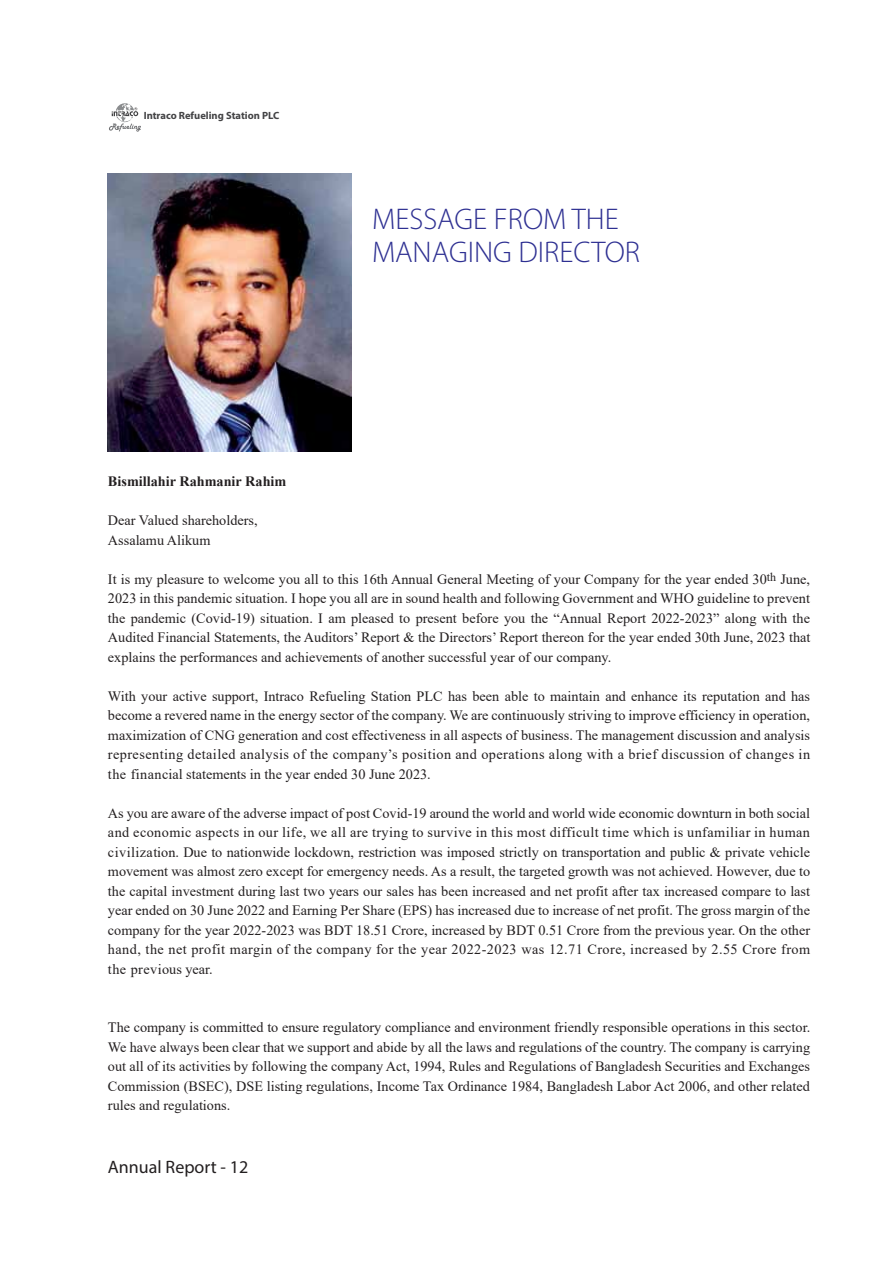
<style>
.page{position:relative;width:893px;height:1263px;background:#fff}
.page>*{position:absolute;margin:0;border:0;box-sizing:border-box;transform-origin:0 0}
.t1{font:300 30px/33px "Myriad Pro";color:#2e3092}
.t2{font:18px "Myriad Pro";color:#231f20}
.t3{font:14.25px/19.5px "Times New Roman";color:#231f20;text-align:justify}
.t4{font:700 14.25px "Times New Roman";color:#231f20}
.t5{font:700 10.5px "Myriad Pro";color:#434345}
</style>
<div class="page">
<svg style="left:109px;top:103px;width:32px;height:29px"></svg>
<img style="left:108px;top:173px;width:244px;height:278px">
<p class="t5" style="left:144px;top:109px;width:137px">Intraco Refueling Station PLC</p>
<h1 class="t1" style="left:372px;top:202px;width:269px">MESSAGE FROM THE<br>MANAGING DIRECTOR</h1>
<p class="t4" style="left:108px;top:471px;width:180px">Bismillahir Rahmanir Rahim</p>
<p class="t3" style="left:108px;top:510px;width:151px">Dear Valued shareholders,<br>Assalamu Alikum</p>
<p class="t3" style="left:108px;top:569px;width:704px">It is my pleasure to welcome you all to this 16th Annual General Meeting of your Company for the year ended 30<sup>th</sup> June, 2023 in this pandemic situation. I hope you all are in sound health and following Government and WHO guideline to prevent the pandemic (Covid-19) situation. I am pleased to present before you the “Annual Report 2022-2023” along with the Audited Financial Statements, the Auditors’ Report &amp; the Directors’ Report thereon for the year ended 30th June, 2023 that explains the performances and achievements of another successful year of our company.</p>
<p class="t3" style="left:108px;top:686px;width:704px">With your active support, Intraco Refueling Station PLC has been able to maintain and enhance its reputation and has become a revered name in the energy sector of the company. We are continuously striving to improve efficiency in operation, maximization of CNG generation and cost effectiveness in all aspects of business. The management discussion and analysis representing detailed analysis of the company’s position and operations along with a brief discussion of changes in the financial statements in the year ended 30 June 2023.</p>
<p class="t3" style="left:108px;top:803px;width:704px">As you are aware of the adverse impact of post Covid-19 around the world and world wide economic downturn in both social and economic aspects in our life, we all are trying to survive in this most difficult time which is unfamiliar in human civilization. Due to nationwide lockdown, restriction was imposed strictly on transportation and public &amp; private vehicle movement was almost zero except for emergency needs. As a result, the targeted growth was not achieved. However, due to the capital investment during last two years our sales has been increased and net profit after tax increased compare to last year ended on 30 June 2022 and Earning Per Share (EPS) has increased due to increase of net profit. The gross margin of the company for the year 2022-2023 was BDT 18.51 Crore, increased by BDT 0.51 Crore from the previous year. On the other hand, the net profit margin of the company for the year 2022-2023 was 12.71 Crore, increased by 2.55 Crore from the previous year.</p>
<p class="t3" style="left:108px;top:1017px;width:704px">The company is committed to ensure regulatory compliance and environment friendly responsible operations in this sector.<br>We have always been clear that we support and abide by all the laws and regulations of the country. The company is carrying out all of its activities by following the company Act, 1994, Rules and Regulations of Bangladesh Securities and Exchanges Commission (BSEC), DSE listing regulations, Income Tax Ordinance 1984, Bangladesh Labor Act 2006, and other related rules and regulations.</p>
<p class="t2" style="left:108px;top:1155px;width:142px">Annual Report - 12</p>
</div>
